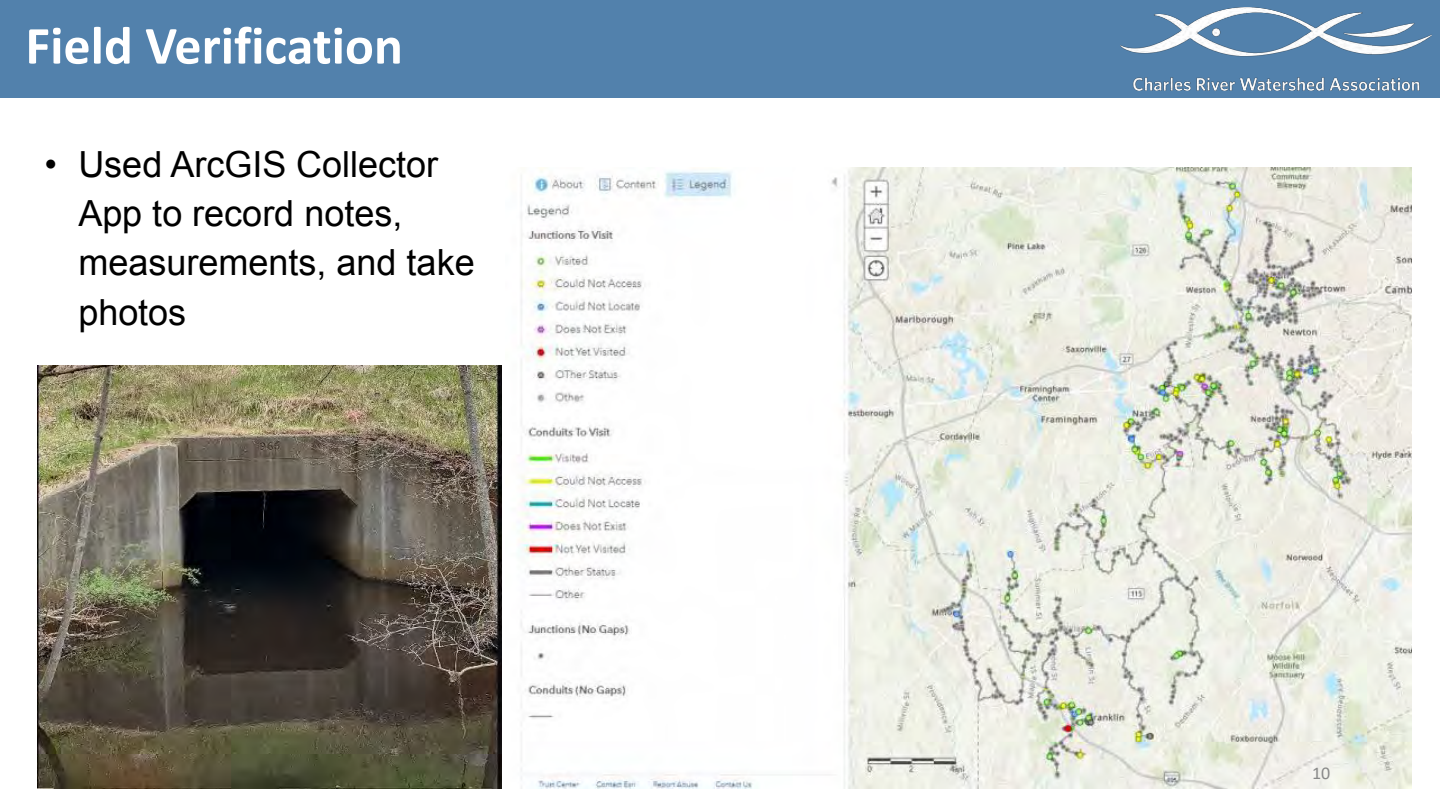
<style>
.page{position:relative;width:1440px;height:810px;background:#fff}
.page>*{position:absolute;margin:0;border:0;box-sizing:border-box;transform-origin:0 0}
.t1{font:700 54px "Calibri";color:#fff}
.t2{font:36px "Arial";color:#000}
.t3{font:18px "Calibri";color:#898989}
</style>
<div class="page">
<div style="left:0;top:0;width:1440px;height:98px;background:#5281ac"></div>
<img style="left:37px;top:365px;width:465px;height:423px">
<img style="left:519px;top:167px;width:892px;height:621px">
<img style="left:1121px;top:8px;width:311px;height:83px">
<p class="t1" style="left:25px;top:23px;width:379px">Field Verification</p>
<p class="t2" style="left:44px;top:141px;width:14px">•</p>
<p class="t2" style="left:78px;top:141px;width:361px">Used ArcGIS Collector</p>
<p class="t2" style="left:78px;top:190px;width:326px">App to record notes,</p>
<p class="t2" style="left:78px;top:239px;width:398px">measurements, and take</p>
<p class="t2" style="left:78px;top:288px;width:109px">photos</p>
<p class="t3" style="left:1312px;top:765px;width:20px">10</p>
</div>
